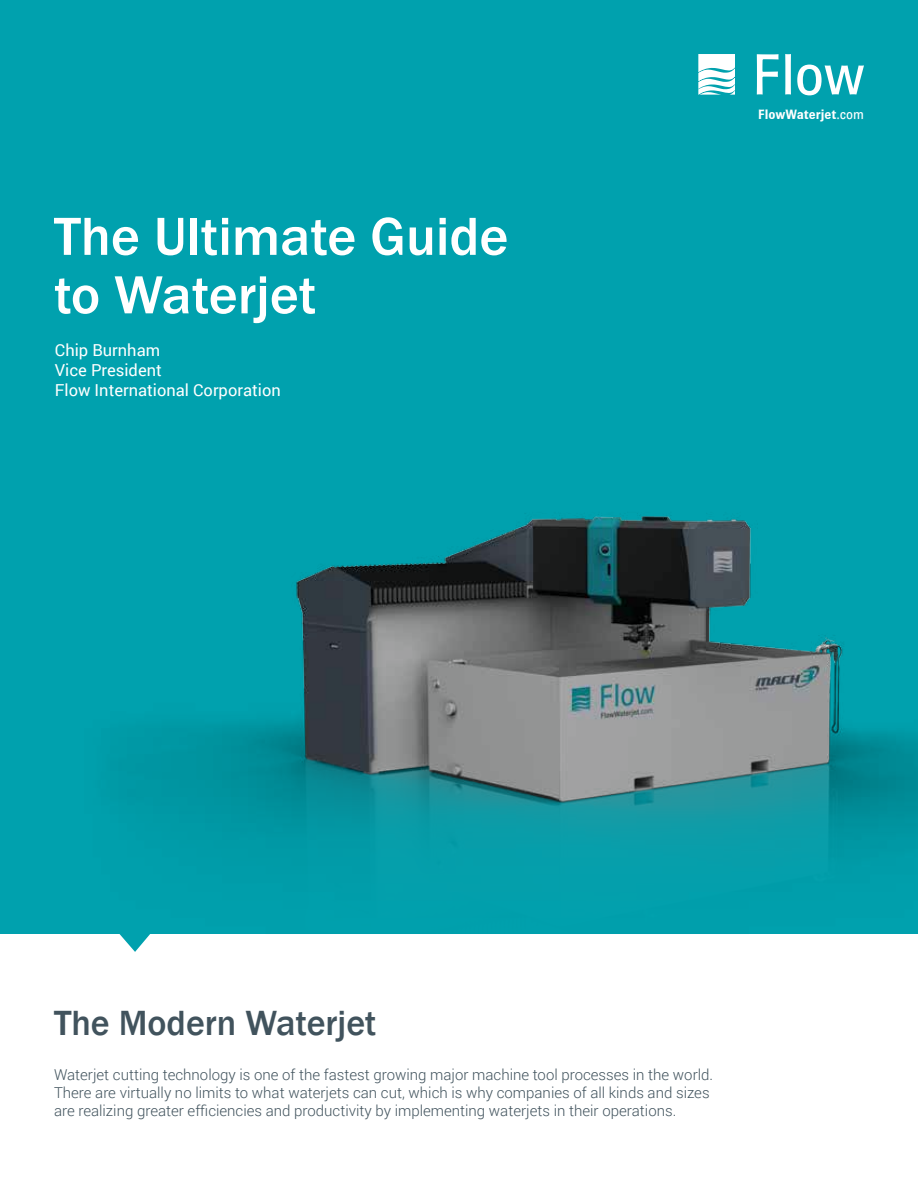
<style>
.page{position:relative;width:918px;height:1188px;background:#fff}
.page>*{position:absolute;margin:0;border:0;box-sizing:border-box;transform-origin:0 0}
.t1{font:500 55.5px/58.5px "Franklin Gothic";color:#fff}
.t2{font:500 36px "Franklin Gothic";color:#41535d}
.t3{font:16.5px/19.8px "Roboto";color:#fff}
.t4{font:300 15px/18px "Roboto";color:#41535d}
.t5{font:700 13.5px "Brown";color:#fff}
.s1{font-weight:400}
</style>
<div class="page">
<div style="left:0;top:0;width:918px;height:933px;background:#00a1ae"></div>
<img style="left:49px;top:514px;width:869px;height:420px">
<svg style="left:698px;top:54px;width:37px;height:41px;background:#cdecef"></svg>
<svg style="left:757px;top:54px;width:22px;height:41px"></svg>
<svg style="left:785px;top:54px;width:6px;height:41px"></svg>
<svg style="left:797px;top:65px;width:67px;height:30px"></svg>
<svg style="left:118px;top:932px;width:34px;height:20px"></svg>
<h1 class="t1" style="left:54px;top:208px;width:456px">The Ultimate Guide to Waterjet</h1>
<p class="t3" style="left:55px;top:340px;width:227px">Chip Burnham<br>Vice President<br>Flow International Corporation</p>
<p class="t5" style="left:758px;top:107px;width:107px">FlowWaterjet<span class="s1">.com</span></p>
<h2 class="t2" style="left:54px;top:1001px;width:324px">The Modern Waterjet</h2>
<p class="t4" style="left:54px;top:1065px;width:661px">Waterjet cutting technology is one of the fastest growing major machine tool processes in the world.<br>There are virtually no limits to what waterjets can cut, which is why companies of all kinds and sizes are realizing greater efficiencies and productivity by implementing waterjets in their operations.</p>
</div>
